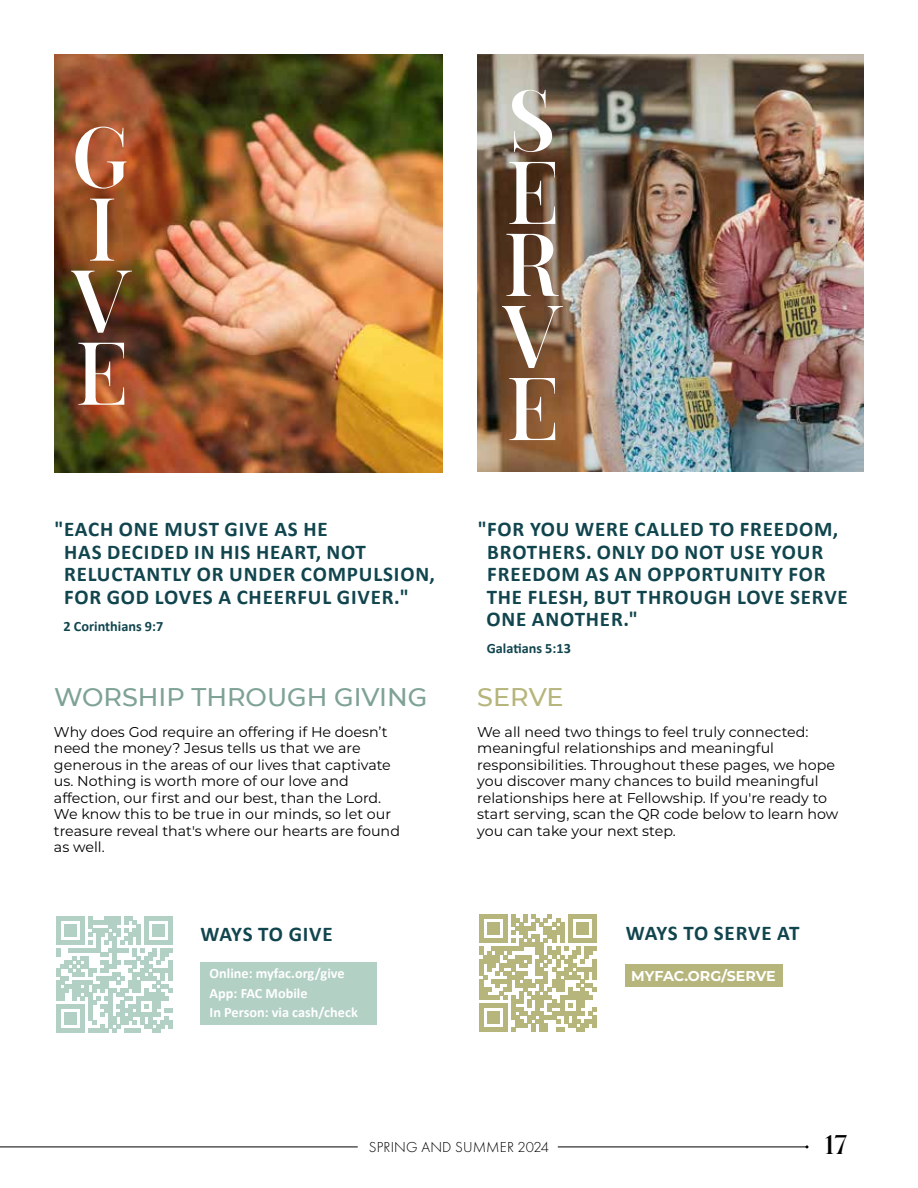
<style>
.page{position:relative;width:918px;height:1188px;background:#fff}
.page>*{position:absolute;margin:0;border:0;box-sizing:border-box;transform-origin:0 0}
.t1{font:88.5px/72px "Dalglish";color:#fff;text-align:justify}
.t2{font:27px "Dalglish";color:#000}
.t3{font:500 25.5px "CMG Sans";color:#7ea295}
.t4{font:500 25.5px "CMG Sans";color:#b6b57b}
.t5{font:700 21px/22.5px "Calibri";letter-spacing:.04em;color:#11454e}
.t6{font:300 15px "Futura PT";letter-spacing:.01em;color:#000}
.t7{font:14.25px/16.5px "Montserrat";color:#000}
.t8{font:700 14.25px/19.5px "Calibri";color:#fff}
.t9{font:700 14.25px "Calibri";color:#11454e}
.t10{font:700 14.25px "Montserrat";color:#fff}
</style>
<div class="page">
<div style="left:625px;top:964px;width:158px;height:22px;background:#b6b57c"></div>
<div style="left:200px;top:962px;width:176px;height:63px;background:#b2d0c4"></div>
<img style="left:477px;top:54px;width:386px;height:417px">
<img style="left:54px;top:54px;width:389px;height:418px">
<svg style="left:57px;top:917px;width:116px;height:116px"></svg>
<svg style="left:479px;top:915px;width:118px;height:117px"></svg>
<div style="left:592px;top:1016px;width:5px;height:12px;background:#b6b57c"></div>
<hr style="left:0;top:1147px;width:358px;height:1px;background:#000">
<hr style="left:558px;top:1147px;width:249px;height:1px;background:#000">
<h1 class="t1" style="left:70px;top:122px;width:65px;text-align:left">G<br>I<br>V<br>E</h1>
<h3 class="t5" style="left:64px;top:517px;width:372px;text-indent:-10px">"EACH ONE MUST GIVE AS HE<br>HAS DECIDED IN HIS HEART, NOT<br>RELUCTANTLY OR UNDER COMPULSION,<br>FOR GOD LOVES A CHEERFUL GIVER."</h3>
<p class="t9" style="left:64px;top:616px;width:101px">2 Corinthians 9:7</p>
<h1 class="t1" style="left:501px;top:85px;width:65px">S E R V E</h1>
<h3 class="t5" style="left:486px;top:517px;width:363px;text-indent:-9px">"FOR YOU WERE CALLED TO FREEDOM,<br>BROTHERS. ONLY DO NOT USE YOUR<br>FREEDOM AS AN OPPORTUNITY FOR<br>THE FLESH, BUT THROUGH LOVE SERVE<br>ONE ANOTHER."</h3>
<p class="t9" style="left:487px;top:638px;width:86px">Galatians 5:13</p>
<h3 class="t3" style="left:54px;top:679px;width:375px">WORSHIP THROUGH GIVING</h3>
<h3 class="t4" style="left:477px;top:679px;width:88px">SERVE</h3>
<p class="t7" style="left:54px;top:723px;width:347px">Why does God require an offering if He doesn’t need the money? Jesus tells us that we are generous in the areas of our lives that captivate us. Nothing is worth more of our love and affection, our first and our best, than the Lord.<br>We know this to be true in our minds, so let our treasure reveal that's where our hearts are found as well.</p>
<h3 class="t5" style="left:201px;top:922px;width:134px">WAYS TO GIVE</h3>
<p class="t8" style="left:210px;top:963px;width:150px">Online: myfac.org/give<br>App: FAC Mobile<br>In Person: via cash/check</p>
<p class="t7" style="left:477px;top:723px;width:363px">We all need two things to feel truly connected: meaningful relationships and meaningful responsibilities. Throughout these pages, we hope you discover many chances to build meaningful relationships here at Fellowship. If you're ready to start serving, scan the QR code below to learn how you can take your next step.</p>
<h3 class="t5" style="left:626px;top:921px;width:175px">WAYS TO SERVE AT</h3>
<p class="t10" style="left:631px;top:965px;width:146px">MYFAC.ORG/SERVE</p>
<p class="t6" style="left:369px;top:1139px;width:182px">SPRING AND SUMMER 2024</p>
<h2 class="t2" style="left:825px;top:1129px;width:24px">17</h2>
</div>
